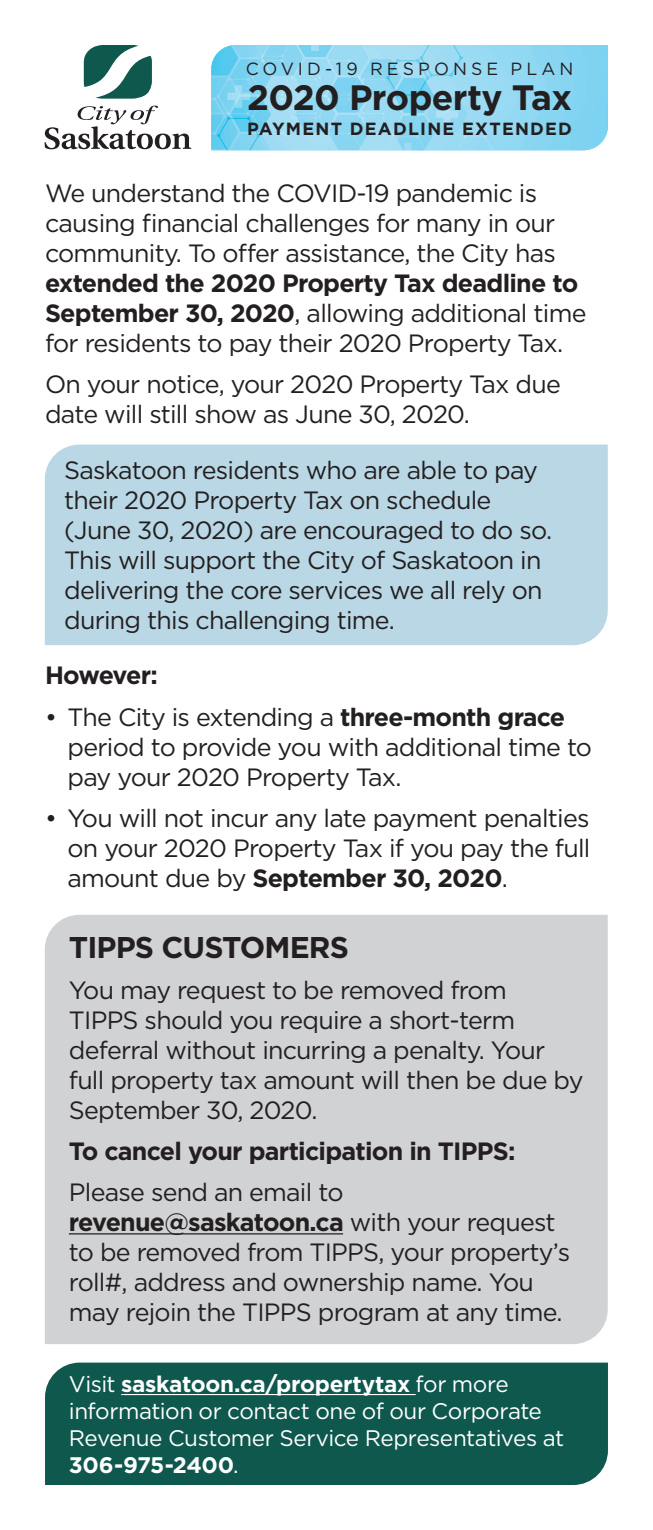
<style>
.page{position:relative;width:653px;height:1530px;background:#fff}
.page>*{position:absolute;margin:0;border:0;box-sizing:border-box;transform-origin:0 0}
.t1{font:700 35.25px "Gotham";letter-spacing:-.02em;color:#231f20}
.t2{font:700 30px "Gotham";letter-spacing:-.03em;color:#231f20}
.t3{font:25px/30px "Gotham";letter-spacing:-.03em;color:#231f20}
.t4{font:700 25px "Gotham";letter-spacing:-.03em;color:#231f20}
.t5{font:700 25px "Gotham";letter-spacing:-.055em;color:#231f20}
.t6{font:22.5px/27px "Gotham";letter-spacing:-.02em;color:#fff}
.t7{font:700 17.5px "Gotham";letter-spacing:.07em;color:#231f20}
.t8{font:17.5px "Gotham";letter-spacing:.23em;color:#231f20}
.s1{font-weight:700}
</style>
<div class="page">
<div style="left:45px;top:915px;width:562px;height:429px;background:#d1d2d4"></div>
<div style="left:45px;top:445px;width:562px;height:200px;background:#b9d7e4"></div>
<div style="left:45px;top:1363px;width:563px;height:122px;background:#0e584e"></div>
<img style="left:228px;top:57px;width:12px;height:60px">
<img style="left:211px;top:75px;width:17px;height:3px">
<img style="left:211px;top:112px;width:11px;height:3px">
<img style="left:603px;top:103px;width:5px;height:37px">
<img style="left:327px;top:135px;width:2px;height:15px">
<svg style="left:211px;top:149px;width:15px;height:1px"></svg>
<img style="left:261px;top:75px;width:33px;height:60px">
<img style="left:284px;top:78px;width:43px;height:72px">
<img style="left:326px;top:59px;width:35px;height:76px">
<img style="left:368px;top:94px;width:26px;height:3px">
<img style="left:368px;top:116px;width:66px;height:34px">
<img style="left:228px;top:78px;width:32px;height:37px">
<img style="left:456px;top:135px;width:37px;height:15px">
<img style="left:394px;top:82px;width:40px;height:31px">
<img style="left:361px;top:60px;width:33px;height:34px">
<img style="left:368px;top:78px;width:24px;height:16px">
<img style="left:396px;top:135px;width:29px;height:15px">
<img style="left:329px;top:115px;width:39px;height:35px">
<img style="left:352px;top:120px;width:10px;height:27px">
<img style="left:328px;top:115px;width:32px;height:20px">
<img style="left:238px;top:45px;width:2px;height:12px">
<svg style="left:240px;top:45px;width:23px;height:15px"></svg>
<img style="left:427px;top:97px;width:40px;height:35px">
<img style="left:260px;top:134px;width:10px;height:16px">
<img style="left:295px;top:60px;width:40px;height:34px">
<img style="left:295px;top:78px;width:30px;height:16px">
<img style="left:318px;top:63px;width:10px;height:28px">
<img style="left:328px;top:45px;width:40px;height:30px">
<img style="left:328px;top:59px;width:30px;height:16px">
<img style="left:368px;top:97px;width:33px;height:35px">
<img style="left:361px;top:98px;width:31px;height:34px">
<img style="left:211px;top:78px;width:6px;height:2px">
<img style="left:211px;top:80px;width:20px;height:32px">
<img style="left:211px;top:97px;width:6px;height:15px">
<img style="left:217px;top:78px;width:13px;height:34px">
<img style="left:303px;top:45px;width:29px;height:12px">
<img style="left:328px;top:78px;width:40px;height:34px">
<img style="left:328px;top:78px;width:31px;height:18px">
<img style="left:352px;top:83px;width:9px;height:26px">
<img style="left:335px;top:97px;width:22px;height:15px">
<img style="left:211px;top:45px;width:27px;height:30px">
<img style="left:231px;top:97px;width:40px;height:35px">
<img style="left:251px;top:98px;width:12px;height:34px">
<img style="left:231px;top:97px;width:28px;height:18px">
<img style="left:263px;top:45px;width:40px;height:30px">
<img style="left:263px;top:59px;width:28px;height:16px">
<img style="left:263px;top:45px;width:26px;height:13px">
<img style="left:231px;top:60px;width:40px;height:34px">
<img style="left:251px;top:60px;width:11px;height:33px">
<img style="left:232px;top:78px;width:25px;height:16px">
<img style="left:211px;top:115px;width:19px;height:34px">
<img style="left:211px;top:115px;width:15px;height:20px">
<svg style="left:222px;top:112px;width:6px;height:4px"></svg>
<img style="left:296px;top:97px;width:39px;height:35px">
<img style="left:295px;top:97px;width:31px;height:18px">
<img style="left:318px;top:101px;width:10px;height:28px">
<img style="left:296px;top:116px;width:28px;height:16px">
<img style="left:226px;top:117px;width:33px;height:33px">
<img style="left:249px;top:134px;width:11px;height:16px">
<img style="left:233px;top:117px;width:24px;height:15px">
<img style="left:217px;top:117px;width:14px;height:32px">
<img style="left:394px;top:59px;width:35px;height:33px">
<img style="left:395px;top:81px;width:31px;height:16px">
<img style="left:386px;top:66px;width:9px;height:23px">
<img style="left:419px;top:45px;width:43px;height:32px">
<img style="left:238px;top:94px;width:12px;height:3px">
<svg style="left:227px;top:89px;width:11px;height:12px"></svg>
<img style="left:235px;top:97px;width:15px;height:11px">
<img style="left:235px;top:85px;width:15px;height:9px">
<svg style="left:311px;top:45px;width:8px;height:6px"></svg>
<img style="left:435px;top:103px;width:23px;height:23px">
<img style="left:403px;top:143px;width:16px;height:7px">
<svg style="left:44px;top:106px;width:147px;height:43px"></svg>
<svg style="left:84px;top:45px;width:68px;height:54px"></svg>
<hr style="left:121px;top:1394px;width:294px;height:1px;background:#fff">
<hr style="left:69px;top:1233px;width:274px;height:2px;background:#231f20">
<p class="t8" style="left:246px;top:57px;width:329px">COVID-19 RESPONSE PLAN</p>
<p class="t1" style="left:247px;top:74px;width:326px">2020 Property Tax</p>
<p class="t7" style="left:247px;top:117px;width:326px">PAYMENT DEADLINE EXTENDED</p>
<p class="t3" style="left:45px;top:177px;width:543px">We understand the COVID-19 pandemic is causing financial challenges for many in our community. To offer assistance, the City has <span class="s1">extended the 2020 Property Tax deadline to September 30, 2020</span>, allowing additional time for residents to pay their 2020 Property Tax.</p>
<p class="t3" style="left:45px;top:368px;width:517px">On your notice, your 2020 Property Tax due date will still show as June 30, 2020.</p>
<p class="t3" style="left:64px;top:455px;width:489px">Saskatoon residents who are able to pay their 2020 Property Tax on schedule (June 30, 2020) are encouraged to do so.<br>This will support the City of Saskatoon in delivering the core services we all rely on during this challenging time.</p>
<p class="t5" style="left:45px;top:659px;width:114px">However:</p>
<p class="t3" style="left:68px;top:701px;width:526px;text-indent:-22px">• The City is extending a <span class="s1">three-month grace </span>period to provide you with additional time to pay your 2020 Property Tax.</p>
<p class="t3" style="left:68px;top:803px;width:524px;text-align:justify;text-indent:-22px">• You will not incur any late payment penalties on your 2020 Property Tax if you pay the full amount due by <span class="s1">September 30, 2020</span>.</p>
<p class="t2" style="left:69px;top:927px;width:281px">TIPPS CUSTOMERS</p>
<p class="t3" style="left:69px;top:975px;width:516px">You may request to be removed from<br>TIPPS should you require a short-term deferral without incurring a penalty. Your full property tax amount will then be due by September 30, 2020.</p>
<p class="t4" style="left:69px;top:1135px;width:448px">To cancel your participation in TIPPS:</p>
<p class="t3" style="left:69px;top:1177px;width:502px">Please send an email to <span class="s1">revenue@saskatoon.ca</span> with your request to be removed from TIPPS, your property’s roll#, address and ownership name. You may rejoin the TIPPS program at any time.</p>
<p class="t6" style="left:69px;top:1370px;width:496px">Visit <span class="s1">saskatoon.ca/propertytax</span> for more information or contact one of our Corporate Revenue Customer Service Representatives at <span class="s1">306-975-2400</span>.</p>
</div>
